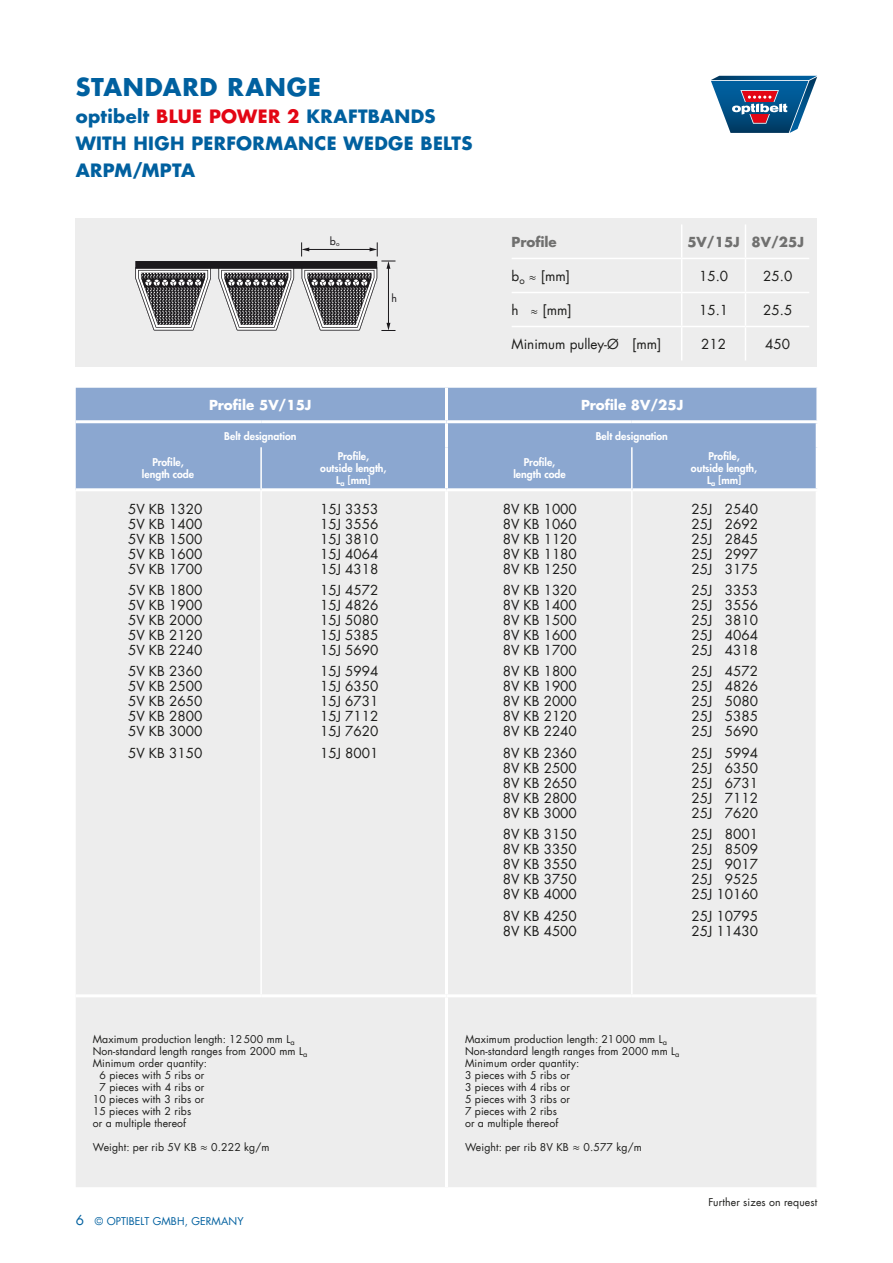
<style>
.page{position:relative;width:893px;height:1263px;background:#fff}
.page>*{position:absolute;margin:0;border:0;box-sizing:border-box;transform-origin:0 0}
.t1{font:700 24px "Futura Com";letter-spacing:.03em;color:#00609f}
.t2{font:700 18px/27px "Futura Com";letter-spacing:.02em;color:#00609f}
.t3{font:13.5px/15px "Futura Com";color:#1d1d1b;text-align:justify}
.t4{font:700 13.5px "Futura Com";color:#fff}
.t5{font:700 13.5px "Futura Com";color:#70706f}
.t6{font:10.5px/12px "Futura Com";letter-spacing:.01em;color:#1d1d1b}
.t7{font:800 10.5px/12px "Futura Com";color:#fff;text-align:center}
.t8{font:10.5px "Futura Com";letter-spacing:.01em;color:#00609f}
.t9{font:10.5px "Futura Com";color:#1b191c}
.s1{color:#e30614}
.s2{font-family:"Cambria Math";font-size:10.5px}
.s3{font-family:"Cambria Math"}
.s4{font-size:13.5px}
</style>
<div class="page">
<svg style="left:711px;top:76px;width:106px;height:57px"></svg>
<div style="left:76px;top:388px;width:740px;height:100px;background:#8ba7d0"></div>
<div style="left:76px;top:491px;width:740px;height:696px;background:#ededed"></div>
<hr style="left:445px;top:388px;width:3px;height:32px;background:#fff">
<hr style="left:76px;top:420px;width:185px;height:3px;background:#fff">
<hr style="left:261px;top:420px;width:185px;height:3px;background:#fff">
<hr style="left:446px;top:420px;width:186px;height:3px;background:#fff">
<hr style="left:445px;top:423px;width:3px;height:24px;background:#fff">
<hr style="left:632px;top:420px;width:187px;height:3px;background:#fff">
<hr style="left:445px;top:447px;width:3px;height:41px;background:#fff">
<hr style="left:445px;top:491px;width:3px;height:503px;background:#fff">
<hr style="left:76px;top:994px;width:185px;height:3px;background:#fff">
<hr style="left:261px;top:994px;width:185px;height:3px;background:#fff">
<hr style="left:446px;top:994px;width:186px;height:3px;background:#fff">
<hr style="left:445px;top:997px;width:3px;height:190px;background:#fff">
<hr style="left:632px;top:994px;width:187px;height:3px;background:#fff">
<hr style="left:260px;top:447px;width:2px;height:43px;background:#fff">
<hr style="left:260px;top:490px;width:2px;height:504px;background:#fff">
<hr style="left:631px;top:447px;width:2px;height:43px;background:#fff">
<hr style="left:631px;top:490px;width:2px;height:504px;background:#fff">
<div style="left:76px;top:218px;width:741px;height:148px;background:#ededed"></div>
<svg style="left:135px;top:242px;width:260px;height:89px"></svg>
<hr style="left:681px;top:224px;width:1px;height:34px;background:#fff">
<hr style="left:745px;top:224px;width:1px;height:34px;background:#fff">
<hr style="left:512px;top:258px;width:170px;height:1px;background:#fff">
<hr style="left:682px;top:258px;width:63px;height:1px;background:#fff">
<hr style="left:681px;top:259px;width:1px;height:33px;background:#fff">
<hr style="left:745px;top:258px;width:64px;height:1px;background:#fff">
<hr style="left:745px;top:259px;width:1px;height:33px;background:#fff">
<hr style="left:512px;top:292px;width:170px;height:1px;background:#fff">
<hr style="left:682px;top:292px;width:63px;height:1px;background:#fff">
<hr style="left:681px;top:293px;width:1px;height:33px;background:#fff">
<hr style="left:745px;top:292px;width:64px;height:1px;background:#fff">
<hr style="left:745px;top:293px;width:1px;height:33px;background:#fff">
<hr style="left:681px;top:327px;width:1px;height:33px;background:#fff">
<hr style="left:745px;top:327px;width:1px;height:33px;background:#fff">
<hr style="left:512px;top:326px;width:170px;height:1px;background:#fff">
<hr style="left:682px;top:326px;width:63px;height:1px;background:#fff">
<hr style="left:745px;top:326px;width:64px;height:1px;background:#fff">
<h1 class="t1" style="left:76px;top:68px;width:247px">STANDARD RANGE</h1>
<h2 class="t2" style="left:76px;top:102px;width:398px">optibelt <span class="s1">BLUE POWER 2</span> KRAFTBANDS<br>WITH HIGH PERFORMANCE WEDGE BELTS<br>ARPM/MPTA</h2>
<p class="t9" style="left:330px;top:234px;width:11px">b<sub>o</sub></p>
<p class="t9" style="left:391px;top:291px;width:7px">h</p>
<p class="t5" style="left:512px;top:231px;width:47px">Profile</p>
<p class="t5" style="left:687px;top:231px;width:118px">5V/15J 8V/25J</p>
<p class="t3" style="left:512px;top:268px;width:60px">b<sub>o</sub> <span class="s2">≈</span> [mm]</p>
<p class="t3" style="left:699px;top:268px;width:31px">15.0</p>
<p class="t3" style="left:763px;top:268px;width:31px">25.0</p>
<p class="t3" style="left:512px;top:302px;width:62px">h <span class="s2">≈</span> [mm]</p>
<p class="t3" style="left:699px;top:302px;width:31px">15.1</p>
<p class="t3" style="left:763px;top:302px;width:31px">25.5</p>
<p class="t3" style="left:512px;top:337px;width:151px">Minimum pulley-Ø [mm]</p>
<p class="t3" style="left:701px;top:337px;width:26px">212</p>
<p class="t3" style="left:765px;top:337px;width:26px">450</p>
<p class="t4" style="left:209px;top:394px;width:104px">Profile 5V/15J</p>
<p class="t4" style="left:581px;top:394px;width:104px">Profile 8V/25J</p>
<p class="t7" style="left:224px;top:429px;width:74px">Belt designation</p>
<p class="t7" style="left:596px;top:429px;width:74px">Belt designation</p>
<p class="t7" style="left:142px;top:456px;width:54px">Profile, length code</p>
<p class="t7" style="left:320px;top:450px;width:68px">Profile, outside length,<br>L<sub>a</sub> [mm]</p>
<p class="t7" style="left:513px;top:456px;width:54px">Profile, length code</p>
<p class="t7" style="left:691px;top:450px;width:68px">Profile, outside length,<br>L<sub>a</sub> [mm]</p>
<p class="t3" style="left:128px;top:501px;width:76px">5V KB 1320<br>5V KB 1400<br>5V KB 1500<br>5V KB 1600<br>5V KB 1700</p>
<p class="t3" style="left:128px;top:582px;width:76px">5V KB 1800<br>5V KB 1900<br>5V KB 2000<br>5V KB 2120<br>5V KB 2240</p>
<p class="t3" style="left:128px;top:664px;width:76px">5V KB 2360<br>5V KB 2500<br>5V KB 2650<br>5V KB 2800<br>5V KB 3000</p>
<p class="t3" style="left:128px;top:745px;width:76px">5V KB 3150</p>
<p class="t3" style="left:320px;top:501px;width:60px">15J 3353<br>15J 3556<br>15J 3810<br>15J 4064<br>15J 4318</p>
<p class="t3" style="left:320px;top:582px;width:60px">15J 4572<br>15J 4826<br>15J 5080<br>15J 5385<br>15J 5690</p>
<p class="t3" style="left:320px;top:664px;width:60px">15J 5994<br>15J 6350<br>15J 6731<br>15J 7112<br>15J 7620</p>
<p class="t3" style="left:320px;top:745px;width:60px">15J 8001</p>
<p class="t6" style="left:93px;top:1032px;width:203px">Maximum production length: 12500 mm L<sub>a</sub></p>
<p class="t6" style="left:93px;top:1044px;width:216px">Non-standard length ranges from 2000 mm L<sub>a</sub></p>
<p class="t6" style="left:93px;top:1056px;width:116px">Minimum order quantity:</p>
<p class="t6" style="left:99px;top:1068px;width:106px">6 pieces with 5 ribs or</p>
<p class="t6" style="left:99px;top:1080px;width:106px">7 pieces with 4 ribs or</p>
<p class="t6" style="left:93px;top:1092px;width:113px">10 pieces with 3 ribs or</p>
<p class="t6" style="left:93px;top:1104px;width:100px">15 pieces with 2 ribs</p>
<p class="t6" style="left:93px;top:1116px;width:95px">or a multiple thereof</p>
<p class="t6" style="left:93px;top:1141px;width:178px">Weight: per rib 5V KB <span class="s3">≈</span> 0.222 kg/m</p>
<p class="t8" style="left:76px;top:1214px;width:169px"><span class="s4">6</span> © OPTIBELT GMBH, GERMANY</p>
<p class="t3" style="left:503px;top:501px;width:76px">8V KB 1000<br>8V KB 1060<br>8V KB 1120<br>8V KB 1180<br>8V KB 1250</p>
<p class="t3" style="left:503px;top:582px;width:76px">8V KB 1320<br>8V KB 1400<br>8V KB 1500<br>8V KB 1600<br>8V KB 1700</p>
<p class="t3" style="left:503px;top:664px;width:76px">8V KB 1800<br>8V KB 1900<br>8V KB 2000<br>8V KB 2120<br>8V KB 2240</p>
<p class="t3" style="left:503px;top:745px;width:76px">8V KB 2360<br>8V KB 2500<br>8V KB 2650<br>8V KB 2800<br>8V KB 3000</p>
<p class="t3" style="left:503px;top:827px;width:76px">8V KB 3150<br>8V KB 3350<br>8V KB 3550<br>8V KB 3750<br>8V KB 4000</p>
<p class="t3" style="left:503px;top:908px;width:76px">8V KB 4250<br>8V KB 4500</p>
<p class="t3" style="left:691px;top:501px;width:68px">25J 2540<br>25J 2692<br>25J 2845<br>25J 2997<br>25J 3175</p>
<p class="t3" style="left:691px;top:582px;width:68px">25J 3353<br>25J 3556<br>25J 3810<br>25J 4064<br>25J 4318</p>
<p class="t3" style="left:691px;top:664px;width:68px">25J 4572<br>25J 4826<br>25J 5080<br>25J 5385<br>25J 5690</p>
<p class="t3" style="left:691px;top:745px;width:68px">25J 5994<br>25J 6350<br>25J 6731<br>25J 7112<br>25J 7620</p>
<p class="t3" style="left:691px;top:827px;width:68px">25J 8001<br>25J 8509<br>25J 9017<br>25J 9525<br>25J 10160</p>
<p class="t3" style="left:691px;top:908px;width:68px">25J 10795<br>25J 11430</p>
<p class="t6" style="left:465px;top:1032px;width:216px">Maximum production length: 21000 mm L<sub>a<br></sub>Non-standard length ranges from 2000 mm L<sub>a<br></sub>Minimum order quantity:<br>3 pieces with 5 ribs or<br>3 pieces with 4 ribs or<br>5 pieces with 3 ribs or<br>7 pieces with 2 ribs<br>or a multiple thereof</p>
<p class="t6" style="left:465px;top:1141px;width:178px">Weight: per rib 8V KB <span class="s3">≈</span> 0.577 kg/m</p>
<p class="t6" style="left:708px;top:1196px;width:110px">Further sizes on request</p>
</div>
